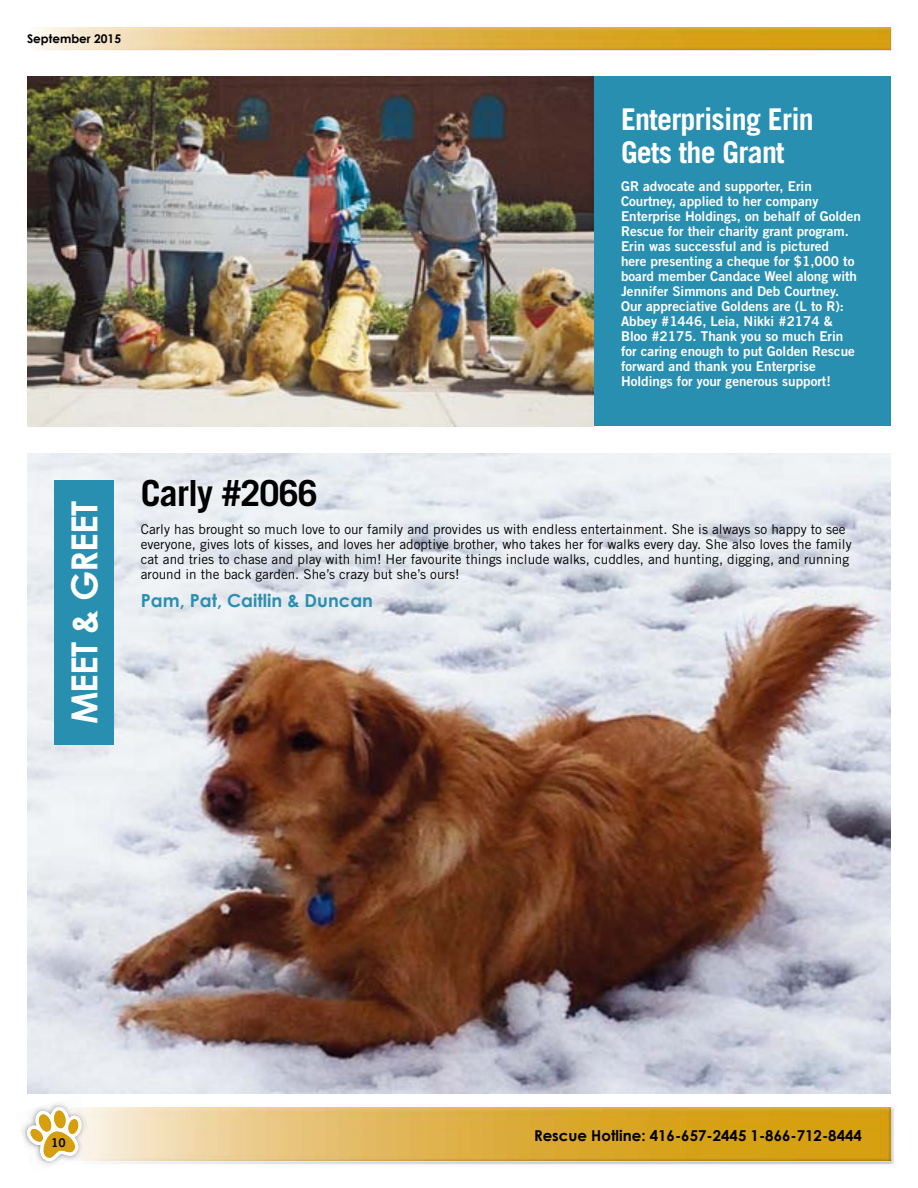
<style>
.page{position:relative;width:918px;height:1188px;background:#fff}
.page>*{position:absolute;margin:0;border:0;box-sizing:border-box;transform-origin:0 0}
.t1{font:700 36px "Trade Gothic LT Std";color:#000}
.t2{font:700 36px "Century Gothic";letter-spacing:-.025em;color:#fff}
.t3{font:700 30px/33px "Trade Gothic LT Std";letter-spacing:-.025em;color:#fff}
.t4{font:700 18px "Century Gothic";color:#298fb1}
.t5{font:700 15px "Century Gothic";color:#000}
.t6{font:13.5px/15px "Trade Gothic LT Std Bd 2";color:#fff}
.t7{font:13.5px/15px "Trade Gothic LT Std";color:#000}
.t8{font:700 12px "Century Gothic";color:#000}
.t9{font:12px "Trade Gothic LT Std Bd 2";color:#000}
</style>
<div class="page">
<img style="left:37px;top:49px;width:855px;height:2px">
<img style="left:37px;top:27px;width:854px;height:22px">
<img style="left:42px;top:1105px;width:33px;height:1px">
<img style="left:83px;top:1106px;width:811px;height:56px">
<img style="left:25px;top:1106px;width:58px;height:56px">
<img style="left:96px;top:1107px;width:795px;height:54px">
<img style="left:82px;top:1107px;width:14px;height:54px">
<img style="left:27px;top:1107px;width:55px;height:54px">
<img style="left:30px;top:1110px;width:49px;height:48px">
<img style="left:27px;top:453px;width:864px;height:640px">
<img style="left:27px;top:77px;width:567px;height:349px">
<div style="left:594px;top:77px;width:297px;height:349px;background:#298fb1"></div>
<div style="left:54px;top:480px;width:60px;height:265px;background:#298fb1"></div>
<p class="t8" style="left:27px;top:31px;width:96px">September 2015</p>
<h2 class="t3" style="left:621px;top:102px;width:194px">Enterprising Erin<br>Gets the Grant</h2>
<p class="t6" style="left:621px;top:178px;width:241px">GR advocate and supporter, Erin Courtney, applied to her company Enterprise Holdings, on behalf of Golden Rescue for their charity grant program.<br>Erin was successful and is pictured<br>here presenting a cheque for $1,000 to board member Candace Weel along with Jennifer Simmons and Deb Courtney.<br>Our appreciative Goldens are (L to R):<br>Abbey #1446, Leia, Nikki #2174 &amp; Bloo #2175. Thank you so much Erin for caring enough to put Golden Rescue forward and thank you Enterprise Holdings for your generous support!</p>
<h1 class="t2" style="left:62px;top:724px;width:225px;rotate:-90deg">MEET &amp; GREET</h1>
<h1 class="t1" style="left:141px;top:471px;width:179px">Carly #2066</h1>
<p class="t7" style="left:141px;top:522px;width:712px">Carly has brought so much love to our family and provides us with endless entertainment. She is always so happy to see everyone, gives lots of kisses, and loves her adoptive brother, who takes her for walks every day. She also loves the family cat and tries to chase and play with him! Her favourite things include walks, cuddles, and hunting, digging, and running around in the back garden. She’s crazy but she’s ours!</p>
<h3 class="t4" style="left:141px;top:589px;width:234px">Pam, Pat, Caitlin &amp; Duncan</h3>
<p class="t9" style="left:51px;top:1135px;width:16px">10</p>
<p class="t5" style="left:534px;top:1126px;width:329px">Rescue Hotline: 416-657-2445 1-866-712-8444</p>
</div>
